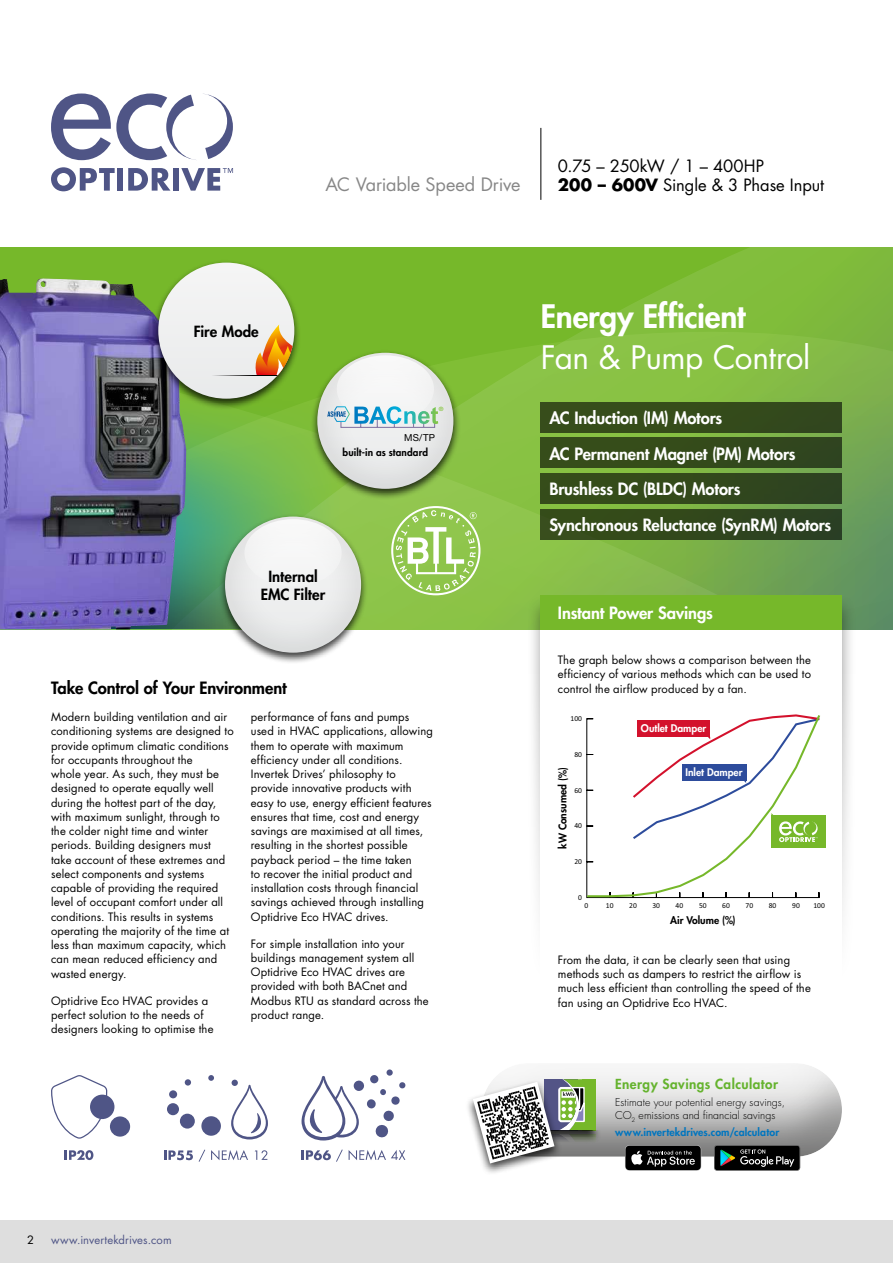
<style>
.page{position:relative;width:893px;height:1263px;background:#fff}
.page>*{position:absolute;margin:0;border:0;box-sizing:border-box;transform-origin:0 0}
.t1{font:800 31.5px "Futura Std";letter-spacing:-.01em;color:#fff}
.t2{font:31.5px "Futura Std";letter-spacing:-.015em;color:#fff}
.t3{font:18px "Futura Std";letter-spacing:-.01em;color:#878787}
.t4{font:800 16.5px/35.7px "Futura Std";letter-spacing:-.01em;color:#fff}
.t5{font:16.5px "Futura Std";letter-spacing:-.005em;color:#000}
.t6{font:800 16.5px "Futura Std";letter-spacing:-.005em;color:#000}
.t7{font:800 15px/18px "Futura Std";color:#000;text-align:center}
.t8{font:800 13.5px "Futura Std";letter-spacing:.035em;color:#65b32e}
.t9{font:11.25px/14.2px "Futura Std";letter-spacing:.01em;color:#000}
.t10{font:11.25px "Futura Std";letter-spacing:.01em;color:#4f5586}
.t11{font:300 10.5px/12.6px "Futura Std";letter-spacing:.005em;color:#000}
.t12{font:800 10.5px "Futura Std";letter-spacing:.01em;color:#0075bf}
.t13{font:800 10.35px "Futura Std";color:#000}
.t14{font:800 10.35px "Futura Std";color:#fff}
.t15{font:800 10.05px "Futura Std";letter-spacing:.01em;color:#000}
.t16{font:9.6px "Helvetica Neue LT Std";color:#000}
.t17{font:7.5px "Calibri";color:#000}
.t18{font:700 5.85px "Helvetica Neue LT Std";color:#89c543}
.s1{font-weight:700}
</style>
<div class="page">
<svg style="left:0;top:247px;width:893px;height:28px;background:#78b82d"></svg>
<svg style="left:0;top:275px;width:893px;height:354px;background:#7eb741"></svg>
<svg style="left:186px;top:389px;width:206px;height:240px;background:#6eb555"></svg>
<img style="left:0;top:278px;width:186px;height:351px">
<div style="left:310px;top:350px;width:150px;height:150px;background:#000;opacity:.75"></div>
<div style="left:317px;top:353px;width:136px;height:136px;background:#e5e6e6;border-radius:50%"></div>
<div style="left:337px;top:355px;width:97px;height:68px;background:#f6f6f6;border-radius:50%"></div>
<div style="left:151px;top:259px;width:150px;height:150px;background:#000;opacity:.75"></div>
<div style="left:158px;top:263px;width:136px;height:136px;background:#eff0f0;border-radius:68px"></div>
<svg style="left:255px;top:324px;width:38px;height:51px"></svg>
<hr style="left:211px;top:375px;width:82px;height:1px;background:#000">
<div style="left:218px;top:513px;width:150px;height:150px;background:#000;opacity:.75"></div>
<div style="left:225px;top:517px;width:136px;height:136px;background:#e7e7e8;border-radius:50%"></div>
<div style="left:244px;top:519px;width:98px;height:67px;background:#f5f6f6;border-radius:50%"></div>
<div style="left:527px;top:594px;width:329px;height:411px;background:#000;opacity:.4"></div>
<div style="left:541px;top:595px;width:301px;height:383px;background:#fff"></div>
<div style="left:481px;top:1061px;width:363px;height:96px;background:#000;opacity:.25"></div>
<div style="left:540px;top:1130px;width:61px;height:14px;background:#8c8c8c"></div>
<div style="left:541px;top:402px;width:301px;height:30px;background:#354c1b"></div>
<div style="left:541px;top:438px;width:301px;height:30px;background:#344b1a"></div>
<div style="left:541px;top:473px;width:301px;height:31px;background:#33491b"></div>
<div style="left:541px;top:509px;width:301px;height:31px;background:#32481d"></div>
<div style="left:465px;top:1078px;width:97px;height:97px;background:#000;opacity:.75"></div>
<svg style="left:473px;top:1079px;width:123px;height:84px"></svg>
<div style="left:0;top:1220px;width:893px;height:43px;background:#dedede"></div>
<svg style="left:302px;top:1149px;width:41px;height:13px"></svg>
<svg style="left:349px;top:1150px;width:56px;height:10px"></svg>
<svg style="left:302px;top:1069px;width:103px;height:71px"></svg>
<svg style="left:164px;top:1150px;width:29px;height:10px"></svg>
<svg style="left:199px;top:1149px;width:6px;height:13px"></svg>
<svg style="left:211px;top:1150px;width:37px;height:10px"></svg>
<svg style="left:255px;top:1150px;width:12px;height:10px"></svg>
<div style="left:180px;top:1114px;width:15px;height:14px;background:#4f5586;border-radius:50%"></div>
<div style="left:167px;top:1103px;width:12px;height:12px;background:#4f5586;border-radius:50%"></div>
<div style="left:169px;top:1090px;width:8px;height:8px;background:#4f5586;border-radius:50%"></div>
<svg style="left:185px;top:1079px;width:6px;height:6px"></svg>
<svg style="left:208px;top:1075px;width:6px;height:6px"></svg>
<svg style="left:231px;top:1080px;width:37px;height:59px"></svg>
<div style="left:201px;top:1116px;width:20px;height:20px;background:#4f5586;border-radius:50%"></div>
<hr style="left:541px;top:128px;width:1px;height:72px;background:#000">
<svg style="left:51px;top:94px;width:182px;height:66px"></svg>
<svg style="left:181px;top:168px;width:52px;height:23px"></svg>
<div style="left:173px;top:168px;width:6px;height:23px;background:#4f5586"></div>
<svg style="left:128px;top:168px;width:42px;height:23px"></svg>
<div style="left:117px;top:168px;width:6px;height:23px;background:#4f5586"></div>
<svg style="left:51px;top:167px;width:64px;height:24px"></svg>
<div style="left:541px;top:595px;width:301px;height:34px;background:#76b82a"></div>
<div style="left:771px;top:815px;width:54px;height:33px;background:#76b82a"></div>
<svg style="left:586px;top:714px;width:234px;height:184px"></svg>
<svg style="left:327px;top:406px;width:111px;height:22px"></svg>
<svg style="left:391px;top:506px;width:89px;height:89px;background:#a9d276"></svg>
<svg style="left:625px;top:1145px;width:76px;height:26px;background:#343434"></svg>
<svg style="left:714px;top:1145px;width:86px;height:26px;background:#262c2b"></svg>
<svg style="left:51px;top:1075px;width:56px;height:64px"></svg>
<div style="left:90px;top:1094px;width:24px;height:25px;background:#4f5586;border-radius:50%"></div>
<svg style="left:65px;top:1150px;width:28px;height:10px"></svg>
<div style="left:110px;top:1116px;width:20px;height:20px;background:#4f5586;border-radius:50%"></div>
<h3 class="t5" style="left:558px;top:155px;width:208px">0.75 – 250kW / 1 – 400HP</h3>
<h3 class="t7" style="left:194px;top:322px;width:66px">Fire Mode</h3>
<h2 class="t3" style="left:325px;top:173px;width:197px">AC Variable Speed Drive</h2>
<h3 class="t5" style="left:558px;top:175px;width:268px"><span class="s1">200 – 600V</span> Single &amp; 3 Phase Input</h3>
<p class="t18" style="left:439px;top:405px;width:6px">®</p>
<p class="t16" style="left:404px;top:431px;width:32px">MS/TP</p>
<p class="t15" style="left:343px;top:446px;width:87px">built-in as standard</p>
<h1 class="t1" style="left:541px;top:296px;width:206px">Energy Efficient</h1>
<h1 class="t2" style="left:541px;top:337px;width:271px">Fan &amp; Pump Control</h1>
<h3 class="t4" style="left:549px;top:400px;width:283px">AC Induction (IM) Motors<br>AC Permanent Magnet (PM) Motors<br>Brushless DC (BLDC) Motors<br>Synchronous Reluctance (SynRM) Motors</h3>
<h3 class="t7" style="left:261px;top:567px;width:66px">Internal<br>EMC Filter</h3>
<h3 class="t6" style="left:51px;top:677px;width:237px">Take Control of Your Environment</h3>
<p class="t9" style="left:51px;top:710px;width:184px">Modern building ventilation and air conditioning systems are designed to provide optimum climatic conditions for occupants throughout the<br>whole year. As such, they must be designed to operate equally well during the hottest part of the day, with maximum sunlight, through to the colder night time and winter periods. Building designers must take account of these extremes and select components and systems capable of providing the required level of occupant comfort under all conditions. This results in systems operating the majority of the time at less than maximum capacity, which can mean reduced efficiency and wasted energy.</p>
<p class="t9" style="left:51px;top:993px;width:164px">Optidrive Eco HVAC provides a perfect solution to the needs of designers looking to optimise the</p>
<p class="t9" style="left:251px;top:710px;width:184px">performance of fans and pumps used in HVAC applications, allowing them to operate with maximum efficiency under all conditions.<br>Invertek Drives’ philosophy to provide innovative products with easy to use, energy efficient features ensures that time, cost and energy savings are maximised at all times, resulting in the shortest possible payback period – the time taken<br>to recover the initial product and installation costs through financial savings achieved through installing Optidrive Eco HVAC drives.</p>
<p class="t9" style="left:251px;top:936px;width:179px">For simple installation into your buildings management system all<br>Optidrive Eco HVAC drives are provided with both BACnet and<br>Modbus RTU as standard across the product range.</p>
<p class="t9" style="left:27px;top:1232px;width:8px">2</p>
<p class="t10" style="left:51px;top:1232px;width:122px">www.invertekdrives.com</p>
<h3 class="t4" style="left:558px;top:595px;width:157px">Instant Power Savings</h3>
<p class="t9" style="left:558px;top:653px;width:255px;text-align:justify">The graph below shows a comparison between the efficiency of various methods which can be used to control the airflow produced by a fan.</p>
<p class="t17" style="left:571px;top:713px;width:13px">100</p>
<p class="t17" style="left:574px;top:749px;width:9px">80</p>
<p class="t13" style="left:556px;top:849px;width:83px;rotate:-90deg">kW Consumed (%)</p>
<p class="t17" style="left:574px;top:785px;width:9px">60</p>
<p class="t17" style="left:574px;top:821px;width:9px">40</p>
<p class="t17" style="left:574px;top:856px;width:9px">20</p>
<p class="t17" style="left:578px;top:892px;width:5px">0</p>
<p class="t17" style="left:585px;top:900px;width:5px">0</p>
<p class="t14" style="left:641px;top:722px;width:67px">Outlet Damper</p>
<p class="t14" style="left:685px;top:766px;width:59px">Inlet Damper</p>
<p class="t17" style="left:606px;top:900px;width:9px">10</p>
<p class="t17" style="left:629px;top:900px;width:9px">20</p>
<p class="t17" style="left:652px;top:900px;width:9px">30</p>
<p class="t17" style="left:676px;top:900px;width:9px">40</p>
<p class="t17" style="left:699px;top:900px;width:9px">50</p>
<p class="t17" style="left:722px;top:900px;width:9px">60</p>
<p class="t17" style="left:745px;top:900px;width:9px">70</p>
<p class="t17" style="left:769px;top:900px;width:9px">80</p>
<p class="t17" style="left:792px;top:900px;width:9px">90</p>
<p class="t17" style="left:813px;top:900px;width:13px">100</p>
<p class="t13" style="left:670px;top:913px;width:67px">Air Volume (%)</p>
<p class="t9" style="left:558px;top:953px;width:254px">From the data, it can be clearly seen that using methods such as dampers to restrict the airflow is much less efficient than controlling the speed of the fan using an Optidrive Eco HVAC.</p>
<p class="t8" style="left:615px;top:1076px;width:164px">Energy Savings Calculator</p>
<p class="t11" style="left:615px;top:1096px;width:171px">Estimate your potential energy savings,<br>CO<sub>2</sub> emissions and financial savings</p>
<p class="t12" style="left:615px;top:1126px;width:166px">www.invertekdrives.com/calculator</p>
</div>
